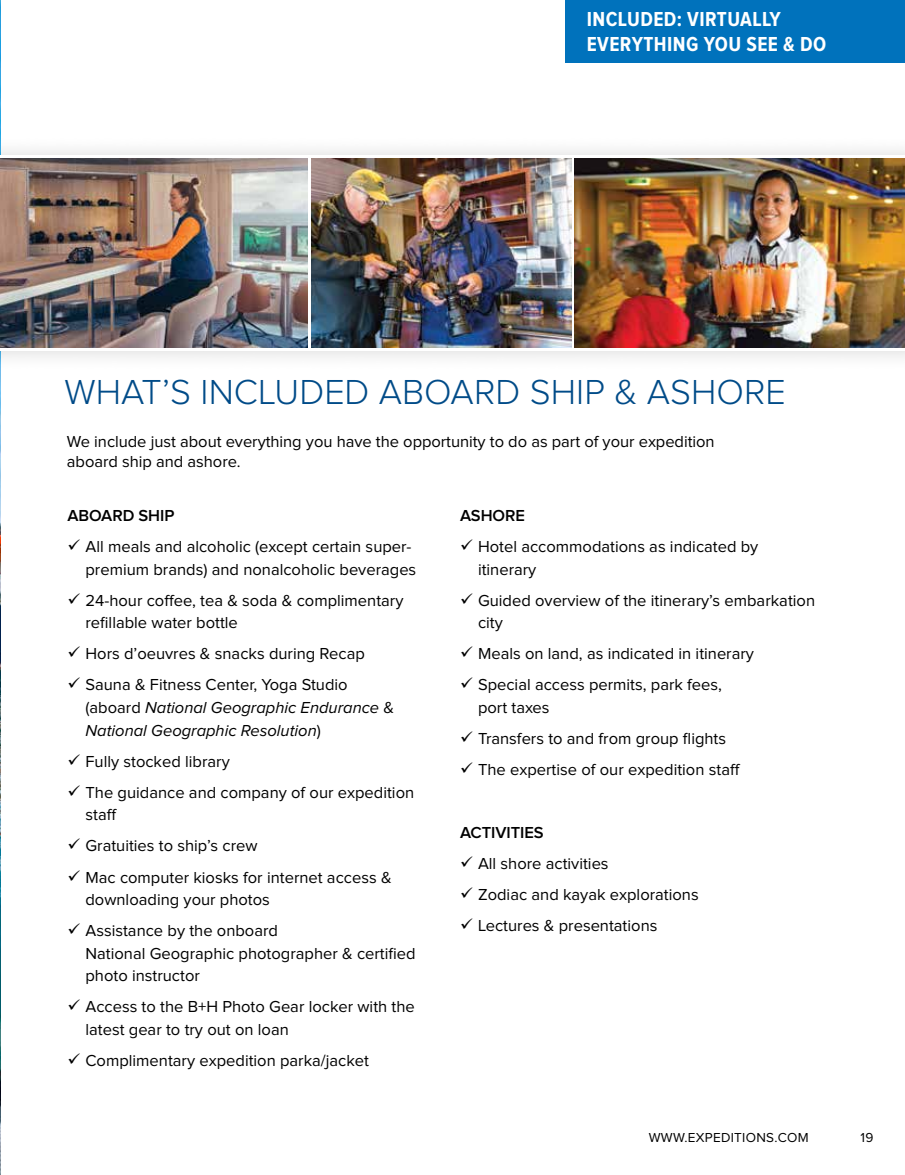
<style>
.page{position:relative;width:905px;height:1175px;background:#fff}
.page>*{position:absolute;margin:0;border:0;box-sizing:border-box;transform-origin:0 0}
.t1{font:300 36px "Proxima Nova";color:#004b88}
.t2{font:700 21px/25.2px "Proxima Nova Cond";letter-spacing:.02em;color:#fff}
.t3{font:16.5px/22.5px "Proxima Nova";color:#000}
.t4{font:italic 16.5px/22.5px "Proxima Nova";color:#000}
.t5{font:600 16.5px "Proxima Nova";letter-spacing:-.005em;color:#000}
.t6{font:13.5px "Proxima Nova";letter-spacing:.02em;color:#000}
.s1{font-style:normal}
</style>
<div class="page">
<img style="left:0;top:0;width:1px;height:134px">
<img style="left:0;top:372px;width:1px;height:802px">
<div style="left:0;top:134px;width:904px;height:238px;background:#000;opacity:.16"></div>
<img style="left:311px;top:159px;width:260px;height:189px">
<img style="left:575px;top:159px;width:329px;height:189px">
<img style="left:0;top:159px;width:308px;height:189px">
<div style="left:566px;top:0;width:338px;height:62px;background:#0072bc"></div>
<p class="t2" style="left:586px;top:7px;width:241px">INCLUDED: VIRTUALLY<br>EVERYTHING YOU SEE &amp; DO</p>
<h1 class="t1" style="left:64px;top:372px;width:723px">WHAT’S INCLUDED ABOARD SHIP &amp; ASHORE</h1>
<p class="t3" style="left:67px;top:432px;width:649px;line-height:19.8px">We include just about everything you have the opportunity to do as part of your expedition aboard ship and ashore.</p>
<p class="t5" style="left:68px;top:506px;width:108px">ABOARD SHIP</p>
<p class="t3" style="left:68px;top:535px;width:350px;text-align:right">✓ All meals and alcoholic (except certain super&shy;premium brands) and nonalcoholic beverages</p>
<p class="t3" style="left:85px;top:589px;width:319px;text-indent:-18px">✓ 24-hour coffee, tea &amp; soda &amp; complimentary refillable water bottle</p>
<p class="t3" style="left:68px;top:643px;width:299px">✓ Hors d’oeuvres &amp; snacks during Recap</p>
<p class="t4" style="left:85px;top:674px;width:310px;text-indent:-18px">✓ <span class="s1">Sauna &amp; Fitness Center, Yoga Studio (aboard</span> National Geographic Endurance <span class="s1">&amp;<br></span>National Geographic Resolution<span class="s1">)</span></p>
<p class="t3" style="left:68px;top:750px;width:164px">✓ Fully stocked library</p>
<p class="t3" style="left:85px;top:781px;width:330px;text-indent:-18px">✓ The guidance and company of our expedition staff</p>
<p class="t3" style="left:68px;top:835px;width:191px">✓ Gratuities to ship’s crew</p>
<p class="t3" style="left:85px;top:866px;width:307px;text-indent:-18px">✓ Mac computer kiosks for internet access &amp; downloading your photos</p>
<p class="t3" style="left:85px;top:920px;width:332px;text-indent:-18px">✓ Assistance by the onboard<br>National Geographic photographer &amp; certified photo instructor</p>
<p class="t3" style="left:85px;top:996px;width:331px;text-indent:-18px">✓ Access to the B+H Photo Gear locker with the latest gear to try out on loan</p>
<p class="t3" style="left:68px;top:1049px;width:303px">✓ Complimentary expedition parka/jacket</p>
<p class="t5" style="left:460px;top:506px;width:66px">ASHORE</p>
<p class="t3" style="left:478px;top:535px;width:282px;text-indent:-18px">✓ Hotel accommodations as indicated by itinerary</p>
<p class="t3" style="left:478px;top:589px;width:338px;text-indent:-18px">✓ Guided overview of the itinerary’s embarkation city</p>
<p class="t3" style="left:460px;top:643px;width:295px">✓ Meals on land, as indicated in itinerary</p>
<p class="t3" style="left:478px;top:674px;width:245px;text-indent:-18px">✓ Special access permits, park fees, port taxes</p>
<p class="t3" style="left:460px;top:727px;width:267px">✓ Transfers to and from group flights</p>
<p class="t3" style="left:460px;top:759px;width:282px">✓ The expertise of our expedition staff</p>
<p class="t5" style="left:460px;top:822px;width:85px">ACTIVITIES</p>
<p class="t3" style="left:460px;top:852px;width:150px">✓ All shore activities</p>
<p class="t3" style="left:460px;top:883px;width:240px">✓ Zodiac and kayak explorations</p>
<p class="t3" style="left:460px;top:914px;width:199px">✓ Lectures &amp; presentations</p>
<p class="t6" style="left:648px;top:1129px;width:161px">WWW.EXPEDITIONS.COM</p>
<p class="t6" style="left:860px;top:1129px;width:14px">19</p>
</div>
